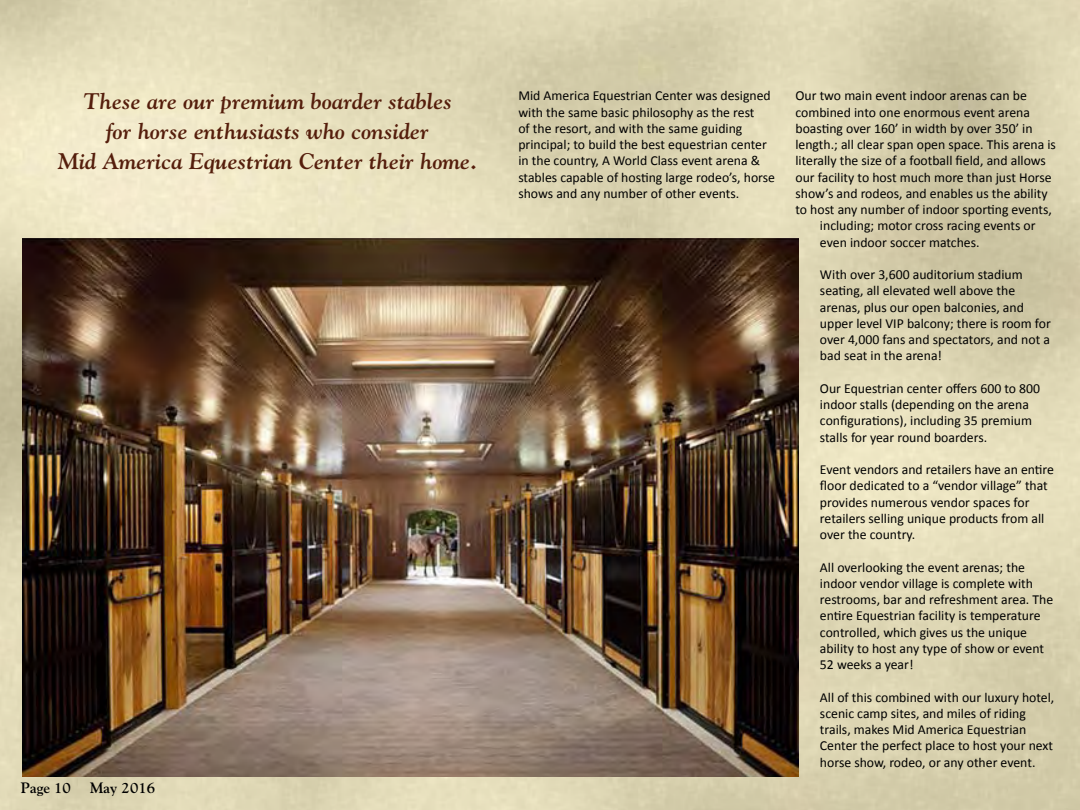
<style>
.page{position:relative;width:1080px;height:810px;background:#fff}
.page>*{position:absolute;margin:0;border:0;box-sizing:border-box;transform-origin:0 0}
.t1{font:italic 700 22.5px/30px "Goudy";color:#551e0c;text-align:center}
.t2{font:700 15px "Goudy";color:#000}
.t3{font:13.75px/16.2px "Calibri";color:#000}
</style>
<div class="page">
<img style="left:0;top:0;width:1080px;height:810px">
<img style="left:22px;top:238px;width:777px;height:538px">
<h1 class="t1" style="left:58px;top:85px;width:422px">These are our premium boarder stables<br>for horse enthusiasts who consider<br>Mid America Equestrian Center their home.</h1>
<p class="t3" style="left:518px;top:87px;width:258px">Mid America Equestrian Center was designed with the same basic philosophy as the rest<br>of the resort, and with the same guiding principal; to build the best equestrian center in the country, A World Class event arena &amp; stables capable of hosting large rodeo’s, horse shows and any number of other events.</p>
<p class="t3" style="left:795px;top:87px;width:233px">Our two main event indoor arenas can be</p>
<p class="t3" style="left:795px;top:103px;width:236px">combined into one enormous event arena</p>
<p class="t3" style="left:795px;top:119px;width:239px">boasting over 160’ in width by over 350’ in</p>
<p class="t3" style="left:795px;top:136px;width:262px">length.; all clear span open space. This arena is</p>
<p class="t3" style="left:795px;top:152px;width:252px">literally the size of a football field, and allows</p>
<p class="t3" style="left:795px;top:168px;width:258px">our facility to host much more than just Horse</p>
<p class="t3" style="left:795px;top:185px;width:254px">show’s and rodeos, and enables us the ability</p>
<p class="t3" style="left:795px;top:201px;width:258px">to host any number of indoor sporting events,</p>
<p class="t3" style="left:820px;top:217px;width:217px">including; motor cross racing events or</p>
<p class="t3" style="left:820px;top:233px;width:161px">even indoor soccer matches.</p>
<p class="t3" style="left:820px;top:266px;width:232px">With over 3,600 auditorium stadium seating, all elevated well above the arenas, plus our open balconies, and upper level VIP balcony; there is room for over 4,000 fans and spectators, and not a bad seat in the arena!</p>
<p class="t3" style="left:820px;top:380px;width:222px">Our Equestrian center offers 600 to 800 indoor stalls (depending on the arena configurations), including 35 premium stalls for year round boarders.</p>
<p class="t3" style="left:820px;top:461px;width:236px">Event vendors and retailers have an entire floor dedicated to a “vendor village” that provides numerous vendor spaces for retailers selling unique products from all over the country.</p>
<p class="t3" style="left:820px;top:558px;width:235px">All overlooking the event arenas; the indoor vendor village is complete with restrooms, bar and refreshment area. The entire Equestrian facility is temperature controlled, which gives us the unique ability to host any type of show or event 52 weeks a year!</p>
<p class="t3" style="left:820px;top:688px;width:236px">All of this combined with our luxury hotel, scenic camp sites, and miles of riding trails, makes Mid America Equestrian Center the perfect place to host your next horse show, rodeo, or any other event.</p>
<p class="t2" style="left:21px;top:779px;width:51px">Page 10</p>
<p class="t2" style="left:90px;top:779px;width:67px">May 2016</p>
</div>
